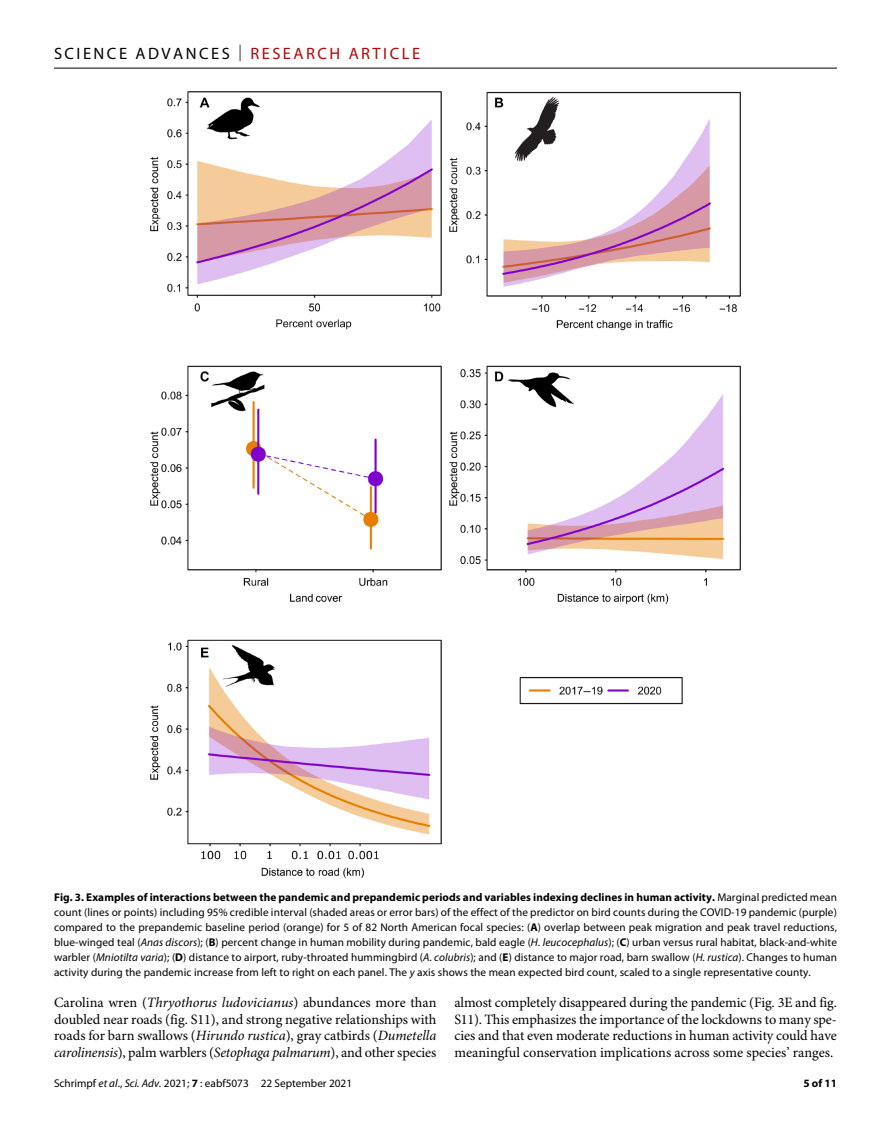
<style>
.page{position:relative;width:891px;height:1134px;background:#fff}
.page>*{position:absolute;margin:0;border:0;box-sizing:border-box;transform-origin:0 0}
.t1{font:16.5px "Myriad Pro";letter-spacing:.15em;color:#000}
.t2{font:14.25px/16.5px "Minion Pro";color:#000;text-align:justify}
.t3{font:11.25px/15px "Myriad Pro";letter-spacing:.01em;color:#000;text-align:justify}
.t4{font:700 11.25px "Myriad Pro";color:#000}
.s1{font-weight:300}
.s2{color:#b10508}
.s3{font-weight:700}
.s4{font-style:italic}
</style>
<div class="page">
<hr style="left:54px;top:68px;width:783px;height:1px;background:#000">
<img style="left:150px;top:91px;width:591px;height:788px">
<h1 class="t1" style="left:54px;top:40px;width:368px">SCIENCE ADVANCES <span class="s1">|</span> <span class="s2">RESEARCH ARTICLE</span></h1>
<p class="t3" style="left:54px;top:890px;width:785px"><span class="s3">Fig. 3. Examples of interactions between the pandemic and prepandemic periods and variables indexing declines in human activity.</span> Marginal predicted mean count (lines or points) including 95% credible interval (shaded areas or error bars) of the effect of the predictor on bird counts during the COVID-19 pandemic (purple) compared to the prepandemic baseline period (orange) for 5 of 82 North American focal species: (<span class="s3">A</span>) overlap between peak migration and peak travel reductions, blue-winged teal (<span class="s4">Anas discors</span>); (<span class="s3">B</span>) percent change in human mobility during pandemic, bald eagle (<span class="s4">H. leucocephalus</span>); (<span class="s3">C</span>) urban versus rural habitat, black-and-white warbler (<span class="s4">Mniotilta varia</span>); (<span class="s3">D</span>) distance to airport, ruby-throated hummingbird (<span class="s4">A. colubris</span>); and (<span class="s3">E</span>) distance to major road, barn swallow (<span class="s4">H. rustica</span>). Changes to human activity during the pandemic increase from left to right on each panel. The <span class="s4">y</span> axis shows the mean expected bird count, scaled to a single representative county.</p>
<p class="t2" style="left:54px;top:996px;width:384px">Carolina wren (<span class="s4">Thryothorus ludovicianus</span>) abundances more than doubled near roads (fig. S11), and strong negative relationships with roads for barn swallows (<span class="s4">Hirundo rustica</span>), gray catbirds (<span class="s4">Dumetella carolinensis</span>), palm warblers (<span class="s4">Setophaga palmarum</span>), and other species</p>
<p class="t2" style="left:454px;top:996px;width:384px">almost completely disappeared during the pandemic (Fig. 3E and fig.<br>S11). This emphasizes the importance of the lockdowns to many spe&shy;cies and that even moderate reductions in human activity could have meaningful conservation implications across some species’ ranges.</p>
<p class="t3" style="left:54px;top:1076px;width:300px">Schrimpf <span class="s4">et al</span>., <span class="s4">Sci. Adv.</span> 2021; <span class="s3">7</span> : eabf5073 22 September 2021</p>
<p class="t4" style="left:803px;top:1074px;width:35px">5 of 11</p>
</div>
